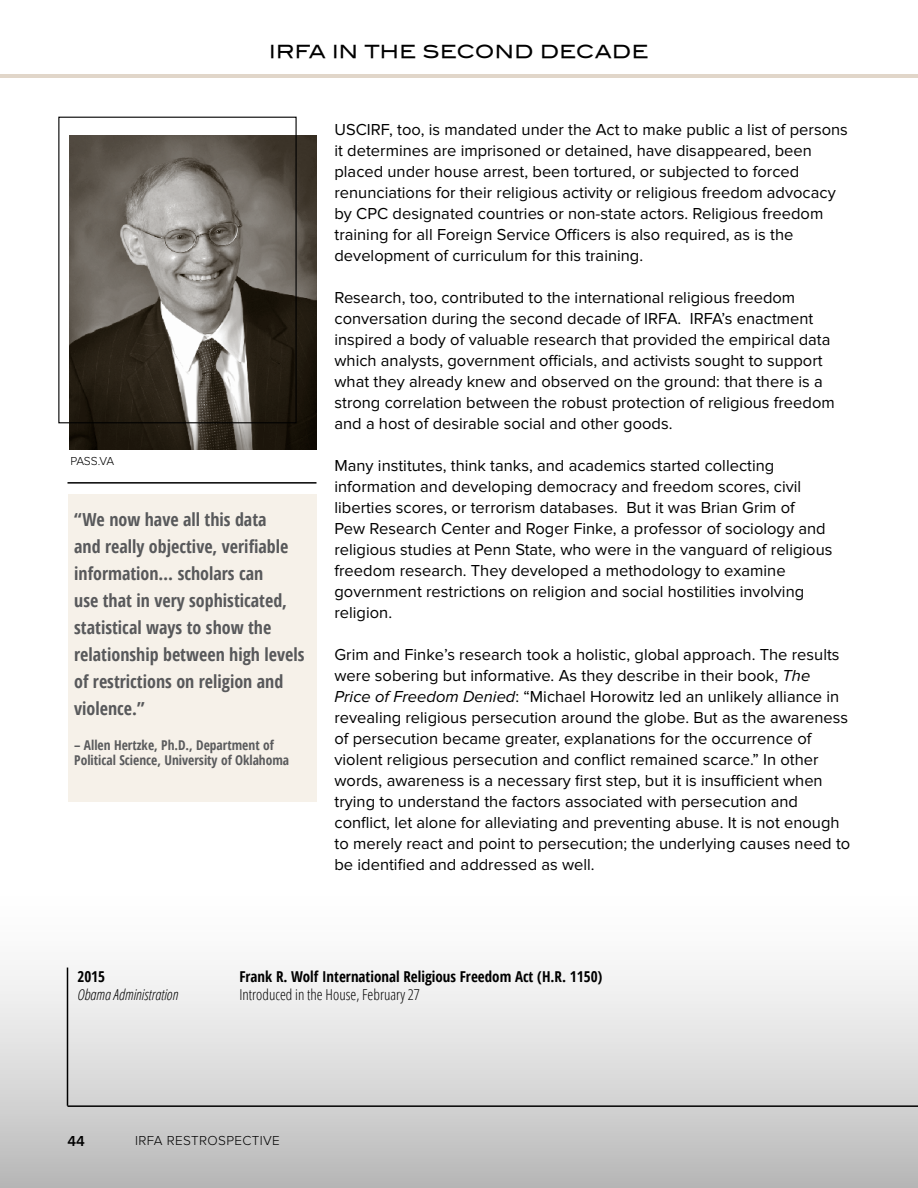
<style>
.page{position:relative;width:918px;height:1188px;background:#fff}
.page>*{position:absolute;margin:0;border:0;box-sizing:border-box;transform-origin:0 0}
.t1{font:700 condensed 18px/27px "Open Sans";color:#58595b}
.t2{font:18px "Blair Md ITCTT Medium";letter-spacing:.02em;color:#000}
.t3{font:16.5px/21px "Proxima Nova";color:#000}
.t4{font:700 condensed 15px "Open Sans";color:#000}
.t5{font:300 condensed 15px "Open Sans";color:#000}
.t6{font:italic 300 condensed 15px "Open Sans";color:#000}
.t7{font:600 15px "Proxima Nova";color:#000}
.t8{font:700 condensed 13.5px/15px "Open Sans";color:#5a5b5d}
.t9{font:300 13.5px "Proxima Nova";letter-spacing:.025em;color:#000}
.t10{font:300 12px "Proxima Nova";letter-spacing:-.035em;color:#000}
.s1{font-style:italic}
</style>
<div class="page">
<svg style="left:0;top:967px;width:918px;height:221px"></svg>
<hr style="left:68px;top:482px;width:248px;height:2px;background:#000">
<div style="left:68px;top:495px;width:248px;height:307px;background:#f6f1e9"></div>
<img style="left:69px;top:135px;width:247px;height:314px">
<hr style="left:0;top:75px;width:918px;height:3px;background:#e1d6c9">
<div style="left:58px;top:117px;width:239px;height:306px;border:1px solid #000"></div>
<p class="t2" style="left:269px;top:41px;width:381px">IRFA IN THE SECOND DECADE</p>
<p class="t10" style="left:70px;top:454px;width:45px">PASS.VA</p>
<p class="t1" style="left:74px;top:505px;width:232px">“We now have all this data<br>and really objective, verifiable information… scholars can<br>use that in very sophisticated, statistical ways to show the relationship between high levels of restrictions on religion and violence.”</p>
<p class="t8" style="left:74px;top:737px;width:217px">– Allen Hertzke, Ph.D., Department of<br>Political Science, University of Oklahoma</p>
<p class="t3" style="left:334px;top:119px;width:515px">USCIRF, too, is mandated under the Act to make public a list of persons it determines are imprisoned or detained, have disappeared, been placed under house arrest, been tortured, or subjected to forced renunciations for their religious activity or religious freedom advocacy by CPC designated countries or non-state actors. Religious freedom training for all Foreign Service Officers is also required, as is the development of curriculum for this training.</p>
<p class="t3" style="left:334px;top:287px;width:502px">Research, too, contributed to the international religious freedom conversation during the second decade of IRFA. IRFA’s enactment inspired a body of valuable research that provided the empirical data which analysts, government officials, and activists sought to support what they already knew and observed on the ground: that there is a strong correlation between the robust protection of religious freedom and a host of desirable social and other goods.</p>
<p class="t3" style="left:334px;top:455px;width:499px">Many institutes, think tanks, and academics started collecting information and developing democracy and freedom scores, civil liberties scores, or terrorism databases. But it was Brian Grim of<br>Pew Research Center and Roger Finke, a professor of sociology and religious studies at Penn State, who were in the vanguard of religious freedom research. They developed a methodology to examine government restrictions on religion and social hostilities involving religion.</p>
<p class="t3" style="left:334px;top:644px;width:517px">Grim and Finke’s research took a holistic, global approach. The results were sobering but informative. As they describe in their book, <span class="s1">The Price of Freedom Denied</span>: “Michael Horowitz led an unlikely alliance in revealing religious persecution around the globe. But as the awareness of persecution became greater, explanations for the occurrence of violent religious persecution and conflict remained scarce.” In other words, awareness is a necessary first step, but it is insufficient when trying to understand the factors associated with persecution and conflict, let alone for alleviating and preventing abuse. It is not enough to merely react and point to persecution; the underlying causes need to be identified and addressed as well.</p>
<p class="t4" style="left:77px;top:966px;width:29px">2015</p>
<p class="t4" style="left:239px;top:966px;width:365px">Frank R. Wolf International Religious Freedom Act (H.R. 1150)</p>
<p class="t6" style="left:77px;top:985px;width:102px">Obama Administration</p>
<p class="t5" style="left:239px;top:985px;width:182px">Introduced in the House, February 27</p>
<p class="t7" style="left:68px;top:1132px;width:19px">44</p>
<p class="t9" style="left:135px;top:1132px;width:146px">IRFA RESTROSPECTIVE</p>
</div>
